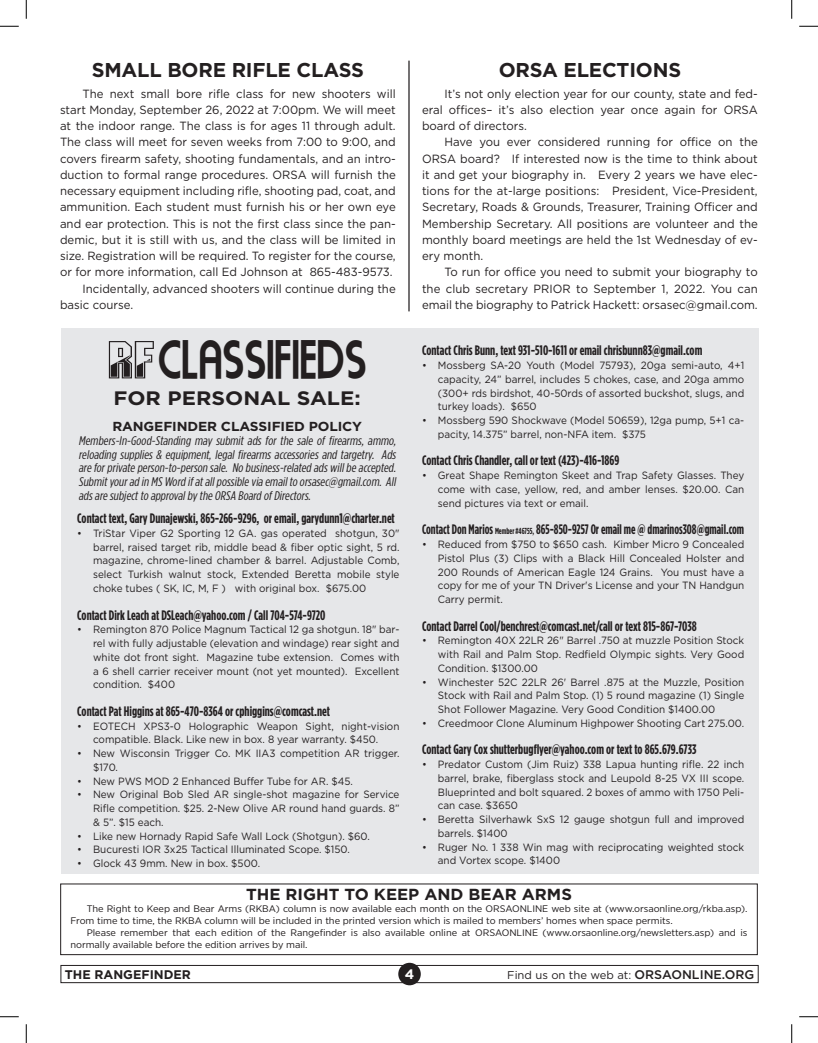
<style>
.page{position:relative;width:818px;height:1043px;background:#fff}
.page>*{position:absolute;margin:0;border:0;box-sizing:border-box;transform-origin:0 0}
.t1{font:47.62px "Moderna";color:#231f20;scale:.82 1}
.t2{font:700 20px "Gotham";letter-spacing:-.01em;color:#231f20}
.t3{font:700 19.5px "Gotham";color:#231f20;scale:1.1 1}
.t4{font:700 16px "Gotham";color:#231f20;scale:1.04 1}
.t5{font:700 13.75px "Gotham Condensed";color:#231f20}
.t6{font:700 13.75px "Gotham Condensed";color:#231f20;scale:.92 1}
.t7{font:700 13.75px "Gotham";color:#fff}
.t8{font:700 13px "Gotham";letter-spacing:-.01em;color:#231f20;scale:1.05 1}
.t9{font:italic 12.5px/13.8px "Gotham Condensed";color:#231f20;text-align:justify;scale:1.1 1}
.t10{font:700 12.5px "Gotham";color:#231f20}
.t11{font:11.88px/16.2px "Gotham";color:#231f20;text-align:justify;scale:.96 1}
.t12{font:11.25px "Gotham";color:#231f20}
.t13{font:10.5px/13.8px "Gotham";color:#231f20;text-align:justify;scale:.94 1}
.t14{font:9.5px/12px "Gotham Narrow";letter-spacing:-.005em;color:#231f20;scale:1.13 1}
.s1{font-family:"Gunmetal";font-size:50.62px}
.s2{font-size:8.75px}
.s3{font-weight:500;font-size:12.5px}
</style>
<div class="page">
<div style="left:61px;top:965px;width:697px;height:18px;border:1px solid #231f20"></div>
<div style="left:398px;top:962px;width:23px;height:23px;background:#231f20;border-radius:50%"></div>
<div style="left:61px;top:328px;width:697px;height:545px;background:#e6e7e9"></div>
<div style="left:60px;top:883px;width:697px;height:72px;border:1px solid #231f20"></div>
<hr style="left:408px;top:61px;width:1px;height:250px;background:#231f20">
<svg style="left:0;top:25px;width:19px;height:2px"></svg>
<svg style="left:799px;top:25px;width:19px;height:2px"></svg>
<svg style="left:0;top:1016px;width:19px;height:1px"></svg>
<svg style="left:799px;top:1016px;width:19px;height:1px"></svg>
<svg style="left:25px;top:0;width:2px;height:19px"></svg>
<svg style="left:25px;top:1024px;width:2px;height:18px"></svg>
<svg style="left:791px;top:0;width:1px;height:19px"></svg>
<svg style="left:791px;top:1024px;width:1px;height:18px"></svg>
<p class="t2" style="left:92px;top:58px;width:274px">SMALL BORE RIFLE CLASS</p>
<p class="t2" style="left:498px;top:58px;width:184px">ORSA ELECTIONS</p>
<p class="t11" style="left:60px;top:85px;width:351px;text-indent:22px">The next small bore rifle class for new shooters will start Monday, September 26, 2022 at 7:00pm. We will meet at the indoor range. The class is for ages 11 through adult.<br>The class will meet for seven weeks from 7:00 to 9:00, and covers firearm safety, shooting fundamentals, and an intro&shy;duction to formal range procedures. ORSA will furnish the necessary equipment including rifle, shooting pad, coat, and ammunition. Each student must furnish his or her own eye and ear protection. This is not the first class since the pan&shy;demic, but it is still with us, and the class will be limited in size. Registration will be required. To register for the course, or for more information, call Ed Johnson at 865-483-9573.</p>
<p class="t11" style="left:60px;top:280px;width:351px;text-indent:22px">Incidentally, advanced shooters will continue during the basic course.</p>
<p class="t1" style="left:109px;top:329px;width:314px"><span class="s1">RF</span>CLASSIFIEDS</p>
<p class="t3" style="left:113px;top:387px;width:226px">FOR PERSONAL SALE:</p>
<p class="t8" style="left:112px;top:419px;width:239px">RANGEFINDER CLASSIFIED POLICY</p>
<p class="t9" style="left:79px;top:433px;width:292px">Members-In-Good-Standing may submit ads for the sale of firearms, ammo, reloading supplies &amp; equipment, legal firearms accessories and targetry. Ads are forprivate person-to-person sale. No business-related adswillbe accepted.<br>Submityourad in MS Word ifatallpossible via emailto orsasec@gmail.com. All adsare subjectto approvalby the ORSA Board ofDirectors.</p>
<p class="t5" style="left:77px;top:510px;width:319px">Contact text, Gary Dunajewski, 865-266-9296, or email, garydunn1@charter.net</p>
<p class="t13" style="left:93px;top:526px;width:327px;text-indent:-16px">• TriStar Viper G2 Sporting 12 GA. gas operated shotgun, 30" barrel, raised target rib, middle bead &amp; fiber optic sight, 5 rd. magazine, chrome-lined chamber &amp; barrel. Adjustable Comb, select Turkish walnut stock, Extended Beretta mobile style choke tubes ( SK, IC, M, F ) with original box. $675.00</p>
<p class="t5" style="left:77px;top:607px;width:249px">Contact Dirk Leach at DSLeach@yahoo.com / Call 704-574-9720</p>
<p class="t13" style="left:93px;top:622px;width:327px;text-indent:-16px">• Remington 870 Police Magnum Tactical 12 ga shotgun. 18" bar&shy;rel with fully adjustable (elevation and windage) rear sight and white dot front sight. Magazine tube extension. Comes with a 6 shell carrier receiver mount (not yet mounted). Excellent condition. $400</p>
<p class="t5" style="left:77px;top:703px;width:254px">Contact Pat Higgins at 865-470-8364 or cphiggins@comcast.net</p>
<p class="t13" style="left:77px;top:718px;width:344px;text-align:center">• EOTECH XPS3-0 Holographic Weapon Sight, night-vision compatible. Black. Like new in box. 8 year warranty. $450.</p>
<p class="t13" style="left:93px;top:746px;width:327px;text-indent:-16px">• New Wisconsin Trigger Co. MK IIA3 competition AR trigger. $170.</p>
<p class="t13" style="left:77px;top:773px;width:295px">• New PWS MOD 2 Enhanced Buffer Tube for AR. $45.</p>
<p class="t13" style="left:93px;top:787px;width:327px;text-indent:-16px">• New Original Bob Sled AR single-shot magazine for Service Rifle competition. $25. 2-New Olive AR round hand guards. 8” &amp; 5”. $15 each.</p>
<p class="t13" style="left:77px;top:828px;width:313px">• Like new Hornady Rapid Safe Wall Lock (Shotgun). $60.</p>
<p class="t13" style="left:77px;top:842px;width:291px">• Bucuresti IOR 3x25 Tactical Illuminated Scope. $150.</p>
<p class="t13" style="left:77px;top:856px;width:196px">• Glock 43 9mm. New in box. $500.</p>
<p class="t11" style="left:422px;top:85px;width:351px;text-indent:22px">It’s not only election year for our county, state and fed&shy;eral offices– it’s also election year once again for ORSA board of directors.</p>
<p class="t11" style="left:422px;top:134px;width:351px;text-indent:22px">Have you ever considered running for office on the ORSA board? If interested now is the time to think about it and get your biography in. Every 2 years we have elec&shy;tions for the at-large positions: President, Vice-President, Secretary, Roads &amp; Grounds, Treasurer, Training Officer and Membership Secretary. All positions are volunteer and the monthly board meetings are held the 1st Wednesday of ev&shy;ery month.</p>
<p class="t11" style="left:422px;top:264px;width:351px;text-indent:22px">To run for office you need to submit your biography to the club secretary PRIOR to September 1, 2022. You can email the biography to Patrick Hackett: orsasec@gmail.com.</p>
<p class="t5" style="left:422px;top:343px;width:282px">Contact Chris Bunn, text 931-510-1611 or email chrisbunn83@gmail.com</p>
<p class="t13" style="left:438px;top:358px;width:327px;text-indent:-16px">• Mossberg SA-20 Youth (Model 75793), 20ga semi-auto, 4+1 capacity, 24” barrel, includes 5 chokes, case, and 20ga ammo (300+ rds birdshot, 40-50rds of assorted buckshot, slugs, and turkey loads). $650</p>
<p class="t13" style="left:438px;top:413px;width:327px;text-indent:-16px">• Mossberg 590 Shockwave (Model 50659), 12ga pump, 5+1 ca&shy;pacity, 14.375” barrel, non-NFA item. $375</p>
<p class="t5" style="left:422px;top:453px;width:199px">Contact Chris Chandler, call or text (423)-416-1869</p>
<p class="t13" style="left:438px;top:468px;width:327px;text-indent:-16px">• Great Shape Remington Skeet and Trap Safety Glasses. They come with case, yellow, red, and amber lenses. $20.00. Can send pictures via text or email.</p>
<p class="t6" style="left:422px;top:521px;width:352px">Contact Don Marios <span class="s2">Member #46755,</span> 865-850-9257 Or email me @ dmarinos308@gmail.com</p>
<p class="t13" style="left:438px;top:537px;width:327px;text-indent:-16px">• Reduced from $750 to $650 cash. Kimber Micro 9 Concealed Pistol Plus (3) Clips with a Black Hill Concealed Holster and 200 Rounds of American Eagle 124 Grains. You must have a copy for me of your TN Driver's License and your TN Handgun Carry permit.</p>
<p class="t5" style="left:422px;top:618px;width:276px">Contact Darrel Cool/benchrest@comcast.net/call or text 815-867-7038</p>
<p class="t13" style="left:438px;top:633px;width:327px;text-indent:-16px">• Remington 40X 22LR 26" Barrel .750 at muzzle Position Stock with Rail and Palm Stop. Redfield Olympic sights. Very Good Condition. $1300.00</p>
<p class="t13" style="left:438px;top:674px;width:327px;text-indent:-16px">• Winchester 52C 22LR 26' Barrel .875 at the Muzzle, Position Stock with Rail and Palm Stop. (1) 5 round magazine (1) Single Shot Follower Magazine. Very Good Condition $1400.00</p>
<p class="t13" style="left:422px;top:716px;width:344px">• Creedmoor Clone Aluminum Highpower Shooting Cart 275.00.</p>
<p class="t5" style="left:422px;top:741px;width:276px">Contact Gary Cox shutterbugflyer@yahoo.com or text to 865.679.6733</p>
<p class="t13" style="left:438px;top:757px;width:327px;text-indent:-16px">• Predator Custom (Jim Ruiz) 338 Lapua hunting rifle. 22 inch barrel, brake, fiberglass stock and Leupold 8-25 VX III scope.<br>Blueprinted and bolt squared. 2 boxes of ammo with 1750 Peli&shy;can case. $3650</p>
<p class="t13" style="left:438px;top:812px;width:327px;text-indent:-16px">• Beretta Silverhawk SxS 12 gauge shotgun full and improved barrels. $1400</p>
<p class="t13" style="left:438px;top:839px;width:327px;text-indent:-16px">• Ruger No. 1 338 Win mag with reciprocating weighted stock and Vortex scope. $1400</p>
<p class="t4" style="left:246px;top:885px;width:315px">THE RIGHT TO KEEP AND BEAR ARMS</p>
<p class="t14" style="left:70px;top:902px;width:600px;text-indent:16px">The Right to Keep and Bear Arms (RKBA) column is now available each month on the ORSAONLINE web site at (www.orsaonline.org/rkba.asp).<br>From time to time, the RKBA column will be included in the printed version which is mailed to members’ homes when space permits.</p>
<p class="t14" style="left:70px;top:926px;width:600px;text-indent:16px">Please remember that each edition of the Rangefinder is also available online at ORSAONLINE (www.orsaonline.org/newsletters.asp) and is normally available before the edition arrives by mail.</p>
<p class="t10" style="left:65px;top:967px;width:128px">THE RANGEFINDER</p>
<p class="t7" style="left:405px;top:966px;width:11px">4</p>
<p class="t12" style="left:507px;top:968px;width:248px">Find us on the web at: <span class="s3">ORSAONLINE.ORG</span></p>
</div>
